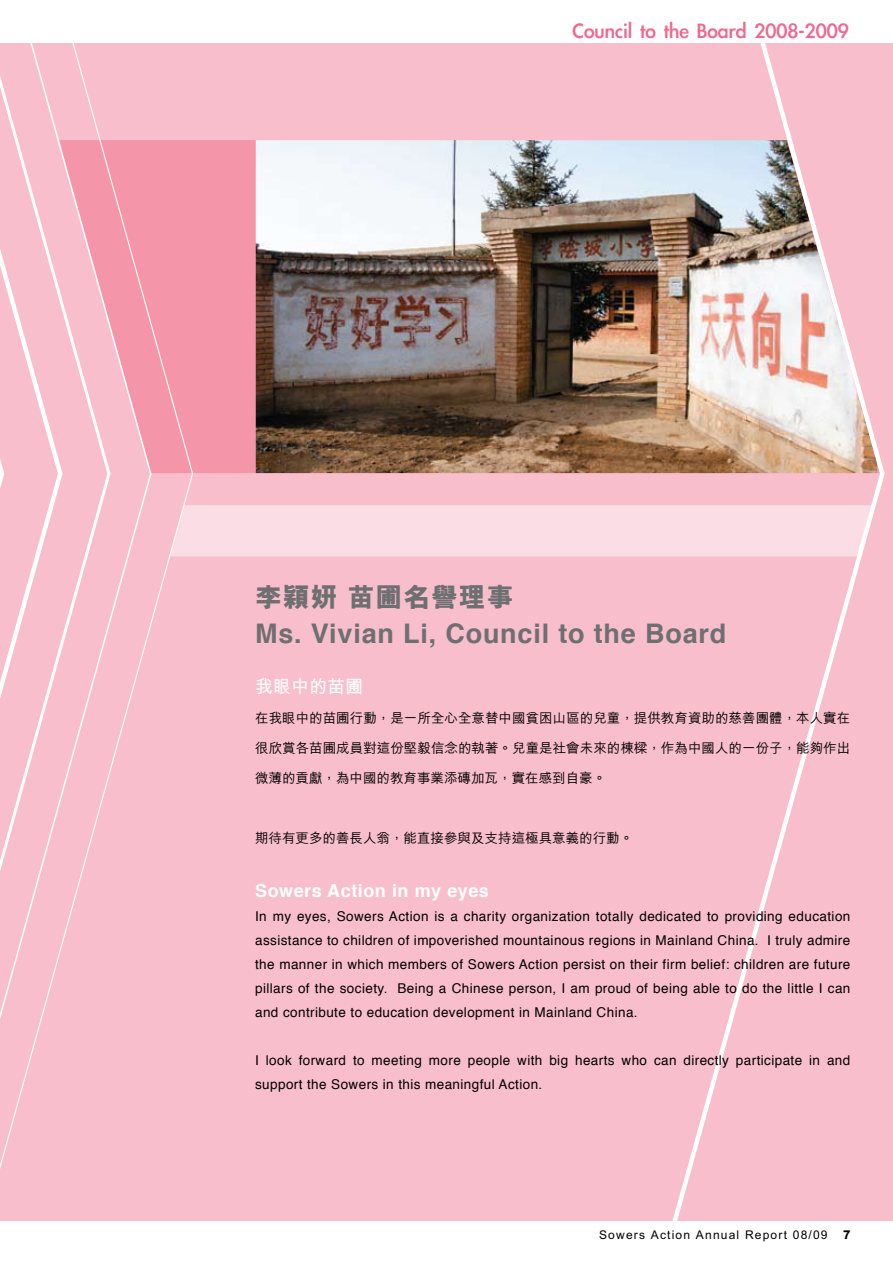
<style>
.page{position:relative;width:893px;height:1263px;background:#fff}
.page>*{position:absolute;margin:0;border:0;box-sizing:border-box;transform-origin:0 0}
.t1{font:700 27px "Helvetica";letter-spacing:.03em;color:#6d6f71}
.t2{font:800 27px "M Hei HK";letter-spacing:.03em;color:#6d6f71}
.t3{font:23.7px "Li Gothic Med";color:#f1678d}
.t4{font:700 18px "Helvetica";letter-spacing:.03em;color:#fff}
.t5{font:700 18px "M Hei HK";color:#fff}
.t6{font:13.5px/24px "Helvetica";letter-spacing:.03em;color:#000;text-align:justify}
.t7{font:500 13.5px "M Hei HK";color:#000}
.t8{font:500 12px "M Hei HK";letter-spacing:.1em;color:#000}
.s1{font-weight:800}
</style>
<div class="page">
<div style="left:0;top:43px;width:893px;height:1177px;background:#f9becc"></div>
<div style="left:194px;top:140px;width:62px;height:333px;background:#f595aa"></div>
<img style="left:256px;top:140px;width:403px;height:333px">
<div style="left:194px;top:505px;width:465px;height:51px;background:#fbdee5"></div>
<svg style="left:659px;top:43px;width:228px;height:1178px"></svg>
<svg style="left:0;top:43px;width:194px;height:1178px"></svg>
<h2 class="t3" style="left:573px;top:18px;width:278px">Council to the Board 2008-2009</h2>
<h1 class="t2" style="left:255px;top:579px;width:260px">李穎妍 苗圃名譽理事</h1>
<h1 class="t1" style="left:255px;top:612px;width:473px">Ms. Vivian Li, Council to the Board</h1>
<h3 class="t5" style="left:255px;top:673px;width:109px">我眼中的苗圃</h3>
<p class="t7" style="left:255px;top:708px;width:597px">在我眼中的苗圃行動，是一所全心全意替中國貧困山區的兒童，提供教育資助的慈善團體，本人實在</p>
<p class="t7" style="left:255px;top:738px;width:597px">很欣賞各苗圃成員對這份堅毅信念的執著。兒童是社會未來的棟樑，作為中國人的一份子，能夠作出</p>
<p class="t7" style="left:255px;top:768px;width:352px">微薄的貢獻，為中國的教育事業添磚加瓦，實在感到自豪。</p>
<p class="t7" style="left:255px;top:828px;width:379px">期待有更多的善長人翁，能直接參與及支持這極具意義的行動。</p>
<h3 class="t4" style="left:255px;top:876px;width:235px">Sowers Action in my eyes</h3>
<p class="t6" style="left:255px;top:904px;width:597px">In my eyes, Sowers Action is a charity organization totally dedicated to providing education assistance to children of impoverished mountainous regions in Mainland China. I truly admire the manner in which members of Sowers Action persist on their firm belief: children are future pillars of the society. Being a Chinese person, I am proud of being able to do the little I can and contribute to education development in Mainland China.</p>
<p class="t6" style="left:255px;top:1048px;width:597px">I look forward to meeting more people with big hearts who can directly participate in and support the Sowers in this meaningful Action.</p>
<p class="t8" style="left:599px;top:1225px;width:253px">Sowers Action Annual Report 08/09　<span class="s1">7</span></p>
</div>
